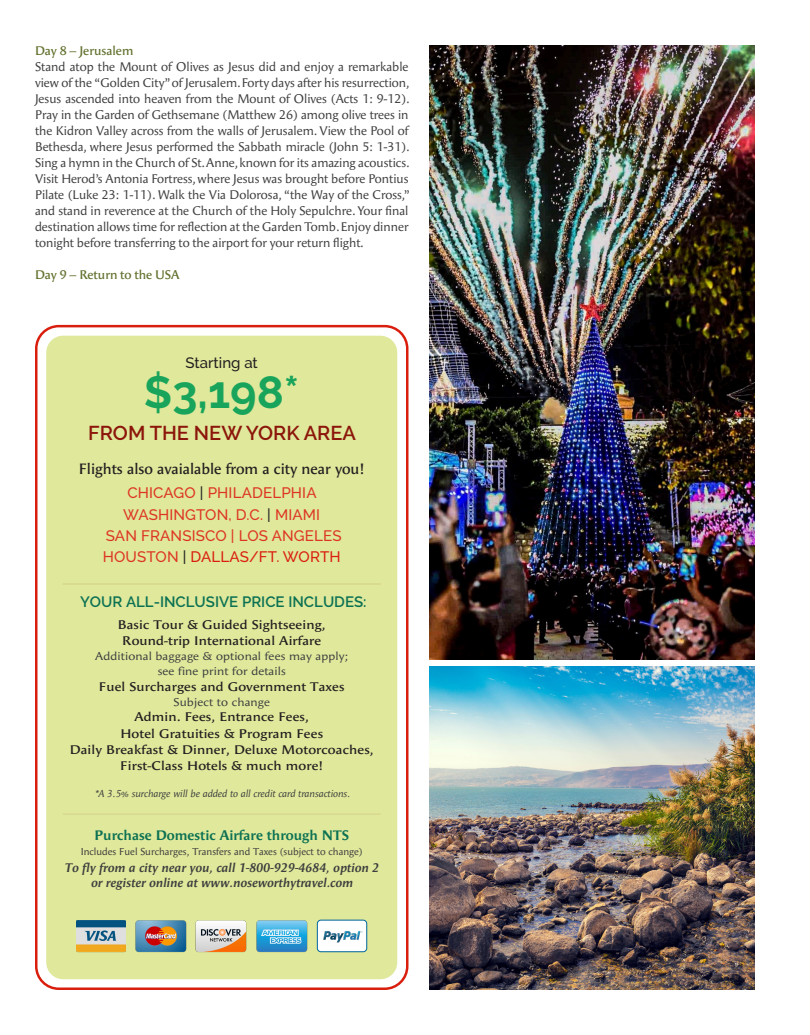
<style>
.page{position:relative;width:810px;height:1035px;background:#fff}
.page>*{position:absolute;margin:0;border:0;box-sizing:border-box;transform-origin:0 0}
.t1{font:700 45px "Raleway";color:#19a45c}
.t2{font:600 20px "Raleway";color:#8c160b}
.t3{font:500 15.12px/21.2px "Raleway";letter-spacing:.01em;color:#dd3525;text-align:center}
.t4{font:600 15px "Angie Sans Std";color:#231f20}
.t5{font:600 15px "Raleway";color:#0c7153}
.t6{font:500 15px "Raleway";color:#231f20}
.t7{font:700 13.75px "Angie Sans Std";color:#0c7153}
.t8{font:12.5px/16px "Angie Sans Std";color:#3e3e3f;text-align:justify}
.t9{font:600 12.5px/16.2px "Angie Sans Std";letter-spacing:.01em;color:#231f20;text-align:center;scale:1.1 1}
.t10{font:italic 700 12.5px/15px "Angie Sans Std";color:#3d3d3d;text-align:center}
.t11{font:600 12.5px "Angie Sans Std";color:#637230}
.t12{font:11.25px/15px "Angie Sans Std";letter-spacing:.01em;color:#3e3e3f;text-align:center;scale:1.1 1}
.t13{font:10px "Angie Sans Std";color:#3d3d3d}
.t14{font:italic 10px "Angie Sans Std";color:#3d3d3d}
.s1{color:#252525}
.s2{color:#d91e0d}
</style>
<div class="page">
<div style="left:35px;top:325px;width:373px;height:665px;border:2px solid #d91e0d;border-radius:22px"></div>
<div style="left:46px;top:336px;width:351px;height:643px;background:#dfe89b;border-radius:17px"></div>
<img style="left:430px;top:45px;width:325px;height:615px">
<img style="left:430px;top:667px;width:325px;height:323px">
<img style="left:77px;top:920px;width:49px;height:33px">
<div style="left:317px;top:920px;width:50px;height:32px;background:#fff;border-radius:4px"></div>
<img style="left:323px;top:931px;width:39px;height:12px">
<div style="left:317px;top:920px;width:50px;height:32px;border:1px solid #00649e;border-radius:4px"></div>
<img style="left:135px;top:920px;width:52px;height:33px">
<img style="left:195px;top:920px;width:52px;height:33px">
<img style="left:256px;top:920px;width:52px;height:33px">
<hr style="left:63px;top:583px;width:318px;height:2px;background:#8c160b">
<hr style="left:63px;top:813px;width:318px;height:2px;background:#8c160b">
<p class="t11" style="left:35px;top:43px;width:100px">Day 8 – Jerusalem</p>
<p class="t8" style="left:35px;top:59px;width:376px">Stand atop the Mount of Olives as Jesus did and enjoy a remarkable view of the “Golden City” of Jerusalem. Forty days after his resurrection, Jesus ascended into heaven from the Mount of Olives (Acts 1: 9-12).<br>Pray in the Garden of Gethsemane (Matthew 26) among olive trees in the Kidron Valley across from the walls of Jerusalem. View the Pool of Bethesda, where Jesus performed the Sabbath miracle (John 5: 1-31).<br>Sing a hymn in the Church of St. Anne, known for its amazing acoustics.<br>Visit Herod’s Antonia Fortress, where Jesus was brought before Pontius Pilate (Luke 23: 1-11). Walk the Via Dolorosa, “the Way of the Cross,” and stand in reverence at the Church of the Holy Sepulchre. Your final destination allows time for reflection at the Garden Tomb. Enjoy dinner tonight before transferring to the airport for your return flight.</p>
<p class="t11" style="left:35px;top:268px;width:146px">Day 9 – Return to the USA</p>
<p class="t6" style="left:186px;top:354px;width:74px">Starting at</p>
<h1 class="t1" style="left:144px;top:366px;width:157px">$3,198*</h1>
<h2 class="t2" style="left:88px;top:421px;width:269px">FROM THE NEW YORK AREA</h2>
<p class="t4" style="left:79px;top:460px;width:287px">Flights also avaialable from a city near you!</p>
<p class="t3" style="left:103px;top:482px;width:240px">CHICAGO <span class="s1">|</span> PHILADELPHIA<br>WASHINGTON, D.C. <span class="s1">|</span> MIAMI<br>SAN FRANSISCO | LOS ANGELES<br>HOUSTON <span class="s1">|</span> <span class="s2">DALLAS/FT. WORTH</span></p>
<p class="t5" style="left:80px;top:593px;width:288px">YOUR ALL-INCLUSIVE PRICE INCLUDES:</p>
<p class="t9" style="left:118px;top:617px;width:191px">Basic Tour &amp; Guided Sightseeing,<br>Round-trip International Airfare</p>
<p class="t12" style="left:95px;top:649px;width:231px">Additional baggage &amp; optional fees may apply; see fine print for details</p>
<p class="t9" style="left:99px;top:679px;width:225px">Fuel Surcharges and Government Taxes</p>
<p class="t12" style="left:173px;top:695px;width:89px">Subject to change</p>
<p class="t9" style="left:70px;top:709px;width:278px">Admin. Fees, Entrance Fees,<br>Hotel Gratuities &amp; Program Fees<br>Daily Breakfast &amp; Dinner, Deluxe Motorcoaches, First-Class Hotels &amp; much more!</p>
<p class="t14" style="left:95px;top:788px;width:257px">*A 3.5% surcharge will be added to all credit card transactions.</p>
<p class="t7" style="left:94px;top:828px;width:256px">Purchase Domestic Airfare through NTS</p>
<p class="t13" style="left:81px;top:846px;width:284px">Includes Fuel Surcharges, Transfers and Taxes (subject to change)</p>
<p class="t10" style="left:65px;top:860px;width:316px">To fly from a city near you, call 1-800-929-4684, option 2 or register online at www.noseworthytravel.com</p>
</div>
